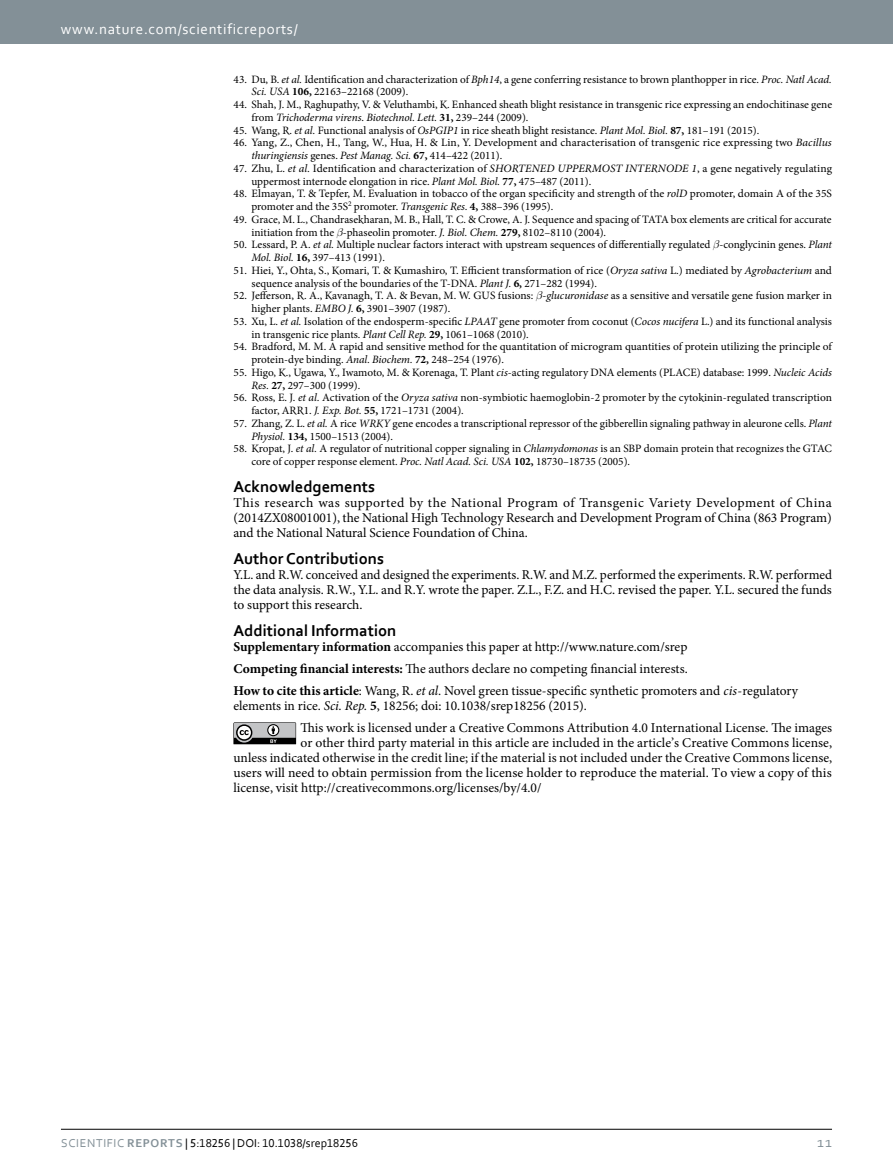
<style>
.page{position:relative;width:893px;height:1174px;background:#fff}
.page>*{position:absolute;margin:0;border:0;box-sizing:border-box;transform-origin:0 0}
.t1{font:700 16.5px "Tsvgfx Corbel";color:#000}
.t2{font:700 16.5px "Hgfpwn Corbel";color:#000}
.t3{font:15px "Prbvlc Corbel";letter-spacing:.045em;color:#fff}
.t4{font:15px "Rslpkn Corbel";color:#839097}
.t5{font:13.5px/15px "Dscycn Minion Pro";color:#000;text-align:justify}
.t6{font:12px "Vmdtkf Fjcljs Nqbkdk Bdchst Ngrymy Dwxlrv Corbel";color:#000}
.t7{font:11.25px/12.8px "Dscycn Minion Pro";color:#000}
.t8{font:italic 11.25px "Hsmkns Minion Pro";letter-spacing:-.005em;color:#000}
.s1{font-family:"Hsmkns Minion Pro";font-style:italic}
.s2{font-family:"Djrxlf Minion Pro";font-weight:700}
.s3{font-family:"Dscycn Minion Pro";font-style:normal}
.s4{font-family:"Djrxlf Minion Pro";font-weight:700;font-style:normal}
.s5{font-family:"Rgykxg Corbel";color:#839097}
.s6{font-family:"Rtqsmq Corbel";font-weight:700;color:#839097}
</style>
<div class="page">
<div style="left:0;top:0;width:893px;height:43px;background:#839097"></div>
<hr style="left:61px;top:1129px;width:771px;height:1px;background:#000">
<svg style="left:233px;top:722px;width:63px;height:22px"></svg>
<h2 class="t3" style="left:61px;top:19px;width:238px">www.nature.com/scientificreports/</h2>
<p class="t7" style="left:251px;top:73px;width:582px;text-indent:-18px">43. Du, B. <span class="s1">et al.</span> Identification and characterization of <span class="s1">Bph14</span>, a gene conferring resistance to brown planthopper in rice. <span class="s1">Proc. Natl Acad.<br>Sci. USA</span> <span class="s2">106,</span> 22163–22168 (2009).</p>
<p class="t7" style="left:234px;top:98px;width:600px">44. Shah, J. M., Raghupathy, V. &amp; Veluthambi, K. Enhanced sheath blight resistance in transgenic rice expressing an endochitinase gene</p>
<p class="t8" style="left:251px;top:109px;width:278px"><span class="s3">from</span> Trichoderma virens<span class="s3">.</span> Biotechnol. Lett. <span class="s4">31,</span> <span class="s3">239–244 (2009).</span></p>
<p class="t7" style="left:234px;top:124px;width:527px">45. Wang, R. <span class="s1">et al.</span> Functional analysis of <span class="s1">OsPGIP1</span> in rice sheath blight resistance. <span class="s1">Plant Mol. Biol.</span> <span class="s2">87,</span> 181–191 (2015).</p>
<p class="t7" style="left:234px;top:136px;width:600px">46. Yang, Z., Chen, H., Tang, W., Hua, H. &amp; Lin, Y. Development and characterisation of transgenic rice expressing two <span class="s1">Bacillus</span></p>
<p class="t8" style="left:251px;top:148px;width:252px">thuringiensis <span class="s3">genes.</span> Pest Manag. Sci. <span class="s4">67,</span> <span class="s3">414–422 (2011).</span></p>
<p class="t7" style="left:251px;top:162px;width:582px;text-indent:-18px">47. Zhu, L. <span class="s1">et al.</span> Identification and characterization of <span class="s1">SHORTENED UPPERMOST INTERNODE 1</span>, a gene negatively regulating uppermost internode elongation in rice. <span class="s1">Plant Mol. Biol.</span> <span class="s2">77,</span> 475–487 (2011).</p>
<p class="t7" style="left:251px;top:187px;width:582px;text-indent:-18px">48. Elmayan, T. &amp; Tepfer, M. Evaluation in tobacco of the organ specificity and strength of the <span class="s1">rolD</span> promoter, domain A of the 35S promoter and the 35S<sup>2</sup> promoter. <span class="s1">Transgenic Res.</span> <span class="s2">4,</span> 388–396 (1995).</p>
<p class="t7" style="left:251px;top:213px;width:582px;text-indent:-18px">49. Grace, M. L., Chandrasekharan, M. B., Hall, T. C. &amp; Crowe, A. J. Sequence and spacing of TATA box elements are critical for accurate initiation from the -phaseolin promoter. <span class="s1">J. Biol. Chem.</span> <span class="s2">279,</span> 8102–8110 (2004).</p>
<p class="t7" style="left:251px;top:238px;width:582px;text-indent:-18px">50. Lessard, P. A. <span class="s1">et al.</span> Multiple nuclear factors interact with upstream sequences of differentially regulated -conglycinin genes. <span class="s1">Plant<br>Mol. Biol.</span> <span class="s2">16,</span> 397–413 (1991).</p>
<p class="t7" style="left:251px;top:264px;width:582px;text-indent:-18px">51. Hiei, Y., Ohta, S., Komari, T. &amp; Kumashiro, T. Efficient transformation of rice (<span class="s1">Oryza sativa</span> L.) mediated by <span class="s1">Agrobacterium</span> and sequence analysis of the boundaries of the T-DNA. <span class="s1">Plant J.</span> <span class="s2">6,</span> 271–282 (1994).</p>
<p class="t7" style="left:251px;top:289px;width:582px;text-indent:-18px">52. Jefferson, R. A., Kavanagh, T. A. &amp; Bevan, M. W. GUS fusions: <span class="s1">-glucuronidase</span> as a sensitive and versatile gene fusion marker in higher plants. <span class="s1">EMBO J.</span> <span class="s2">6,</span> 3901–3907 (1987).</p>
<p class="t7" style="left:251px;top:315px;width:582px;text-indent:-18px">53. Xu, L. <span class="s1">et al.</span> Isolation of the endosperm-specific <span class="s1">LPAAT</span> gene promoter from coconut (<span class="s1">Cocos nucifera</span> L.) and its functional analysis in transgenic rice plants. <span class="s1">Plant Cell Rep.</span> <span class="s2">29,</span> 1061–1068 (2010).</p>
<p class="t7" style="left:251px;top:340px;width:582px;text-indent:-18px">54. Bradford, M. M. A rapid and sensitive method for the quantitation of microgram quantities of protein utilizing the principle of protein-dye binding. <span class="s1">Anal. Biochem.</span> <span class="s2">72,</span> 248–254 (1976).</p>
<p class="t7" style="left:251px;top:366px;width:582px;text-indent:-18px">55. Higo, K., Ugawa, Y., Iwamoto, M. &amp; Korenaga, T. Plant <span class="s1">cis</span>-acting regulatory DNA elements (PLACE) database: 1999. <span class="s1">Nucleic Acids<br>Res.</span> <span class="s2">27,</span> 297–300 (1999).</p>
<p class="t7" style="left:251px;top:391px;width:582px;text-indent:-18px">56. Ross, E. J. <span class="s1">et al.</span> Activation of the <span class="s1">Oryza sativa</span> non-symbiotic haemoglobin-2 promoter by the cytokinin-regulated transcription factor, ARR1. <span class="s1">J. Exp. Bot.</span> <span class="s2">55,</span> 1721–1731 (2004).</p>
<p class="t7" style="left:251px;top:417px;width:582px;text-indent:-18px">57. Zhang, Z. L. <span class="s1">et al.</span> A rice <span class="s1">WRKY</span> gene encodes a transcriptional repressor of the gibberellin signaling pathway in aleurone cells. <span class="s1">Plant<br>Physiol.</span> <span class="s2">134,</span> 1500–1513 (2004).</p>
<p class="t7" style="left:251px;top:442px;width:582px;text-indent:-18px">58. Kropat, J. <span class="s1">et al.</span> A regulator of nutritional copper signaling in <span class="s1">Chlamydomonas</span> is an SBP domain protein that recognizes the GTAC core of copper response element. <span class="s1">Proc. Natl Acad. Sci. USA</span> <span class="s2">102,</span> 18730–18735 (2005).</p>
<h1 class="t2" style="left:233px;top:476px;width:143px">Acknowledgements</h1>
<p class="t5" style="left:233px;top:495px;width:600px">This research was supported by the National Program of Transgenic Variety Development of China (2014ZX08001001), the National High Technology Research and Development Program of China (863 Program) and the National Natural Science Foundation of China.</p>
<h1 class="t1" style="left:233px;top:548px;width:152px">Author Contributions</h1>
<p class="t5" style="left:233px;top:567px;width:600px">Y.L. and R.W. conceived and designed the experiments. R.W. and M.Z. performed the experiments. R.W. performed the data analysis. R.W., Y.L. and R.Y. wrote the paper. Z.L., F.Z. and H.C. revised the paper. Y.L. secured the funds to support this research.</p>
<h1 class="t1" style="left:233px;top:620px;width:164px">Additional Information</h1>
<p class="t5" style="left:233px;top:636px;width:566px;line-height:21.8px;text-align:left"><span class="s2">Supplementary information</span> accompanies this paper at http://www.nature.com/srep<br><span class="s2">Competing financial interests:</span> The authors declare no competing financial interests.<br><span class="s2">How to cite this article</span>: Wang, R. <span class="s1">et al.</span> Novel green tissue-specific synthetic promoters and <span class="s1">cis</span>-regulatory</p>
<p class="t5" style="left:300px;top:694px;width:533px;line-height:21.8px;text-indent:-67px">elements in rice. <span class="s1">Sci. Rep.</span> <span class="s2">5</span>, 18256; doi: 10.1038/srep18256 (2015).<br>This work is licensed under a Creative Commons Attribution 4.0 International License. The images</p>
<p class="t5" style="left:233px;top:735px;width:600px;text-indent:67px">or other third party material in this article are included in the article’s Creative Commons license, unless indicated otherwise in the credit line; if the material is not included under the Creative Commons license, users will need to obtain permission from the license holder to reproduce the material. To view a copy of this license, visit http://creativecommons.org/licenses/by/4.0/</p>
<p class="t6" style="left:61px;top:1135px;width:298px"><span class="s5">SCIENTIFIC</span> <span class="s6">REPORTS</span> | 5:18256 | DOI: 10.1038/srep18256</p>
<h2 class="t4" style="left:817px;top:1132px;width:16px">11</h2>
</div>
